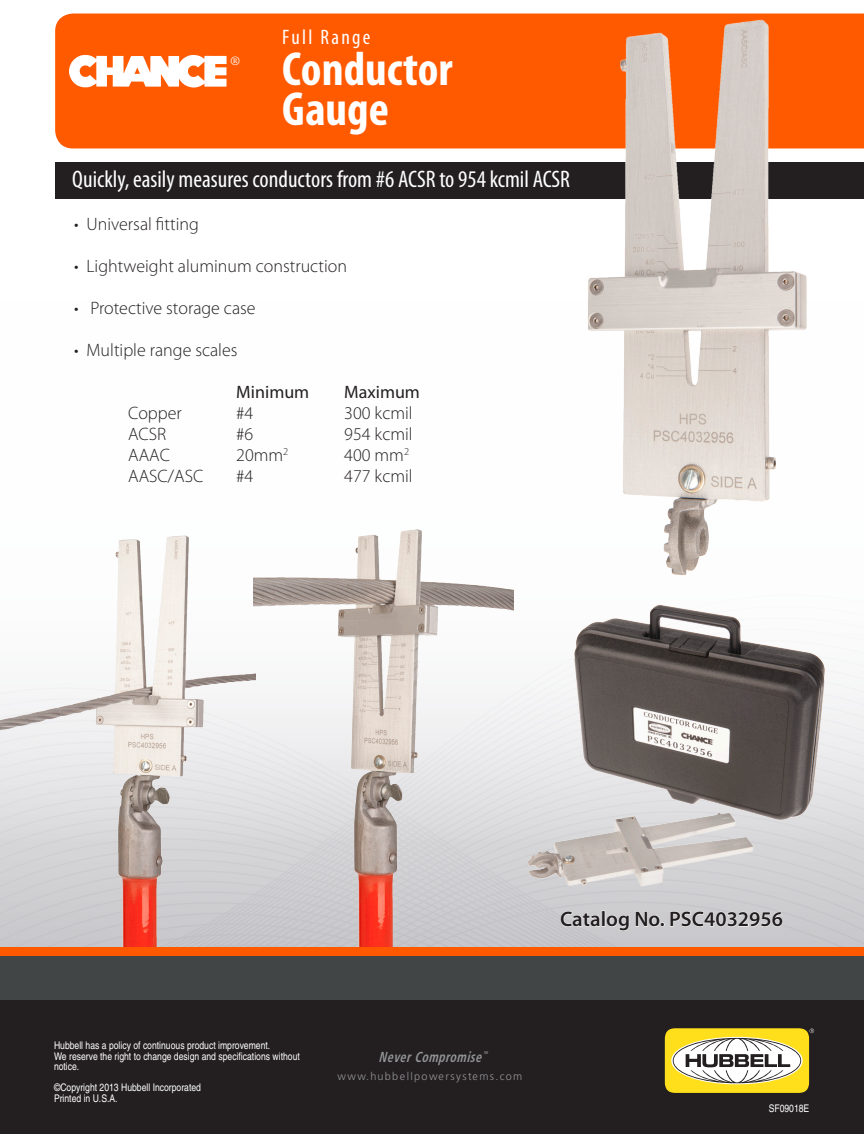
<style>
.page{position:relative;width:864px;height:1134px;background:#fff}
.page>*{position:absolute;margin:0;border:0;box-sizing:border-box;transform-origin:0 0}
.t1{font:700 condensed 48px "Myriad Pro";color:#fff}
.t2{font:condensed 24px "Myriad Pro";color:#fff}
.t3{font:600 21px "Myriad Pro";color:#231f20}
.t4{font:condensed 21px "Myriad Pro";letter-spacing:.11em;color:#fff}
.t5{font:300 18px "Myriad Pro";color:#231f20}
.t6{font:18px "Myriad Pro";color:#231f20}
.t7{font:italic 700 condensed 14.55px "Frutiger";color:#939598;scale:.83 1}
.t8{font:12.6px "Times";color:#fff}
.t9{font:300 10.95px "Frutiger";letter-spacing:.12em;color:#939598}
.t10{font:condensed 10.5px/10.5px "Helvetica";color:#fff}
.t11{font:italic 700 condensed 3.9px "Frutiger";color:#939598;scale:.83 1}
</style>
<div class="page">
<div style="left:55px;top:14px;width:809px;height:134px;background:#ff5a00"></div>
<svg style="left:514px;top:657px;width:350px;height:291px"></svg>
<div style="left:0;top:982px;width:864px;height:152px;background:#231f20"></div>
<div style="left:665px;top:1028px;width:144px;height:65px;background:#ffdf1b;border-radius:11px"></div>
<svg style="left:673px;top:1038px;width:128px;height:45px"></svg>
<svg style="left:810px;top:1029px;width:4px;height:4px"></svg>
<div style="left:55px;top:162px;width:809px;height:36px;background:#231f20"></div>
<img style="left:69px;top:55px;width:158px;height:34px">
<svg style="left:560px;top:911px;width:40px;height:16px"></svg>
<div style="left:602px;top:911px;width:3px;height:15px;border:1px solid #fff"></div>
<svg style="left:606px;top:911px;width:58px;height:20px"></svg>
<svg style="left:670px;top:911px;width:113px;height:16px"></svg>
<img style="left:526px;top:605px;width:300px;height:284px">
<img style="left:0;top:535px;width:254px;height:413px">
<img style="left:254px;top:529px;width:260px;height:419px">
<img style="left:585px;top:14px;width:224px;height:561px">
<div style="left:0;top:951px;width:864px;height:49px;background:#414545"></div>
<div style="left:0;top:948px;width:864px;height:8px;background:#ff5900"></div>
<p class="t4" style="left:282px;top:25px;width:90px">Full Range</p>
<p class="t1" style="left:282px;top:39px;width:172px">Conductor</p>
<p class="t1" style="left:282px;top:80px;width:108px">Gauge</p>
<p class="t2" style="left:72px;top:164px;width:499px">Quickly, easily measures conductors from #6 ACSR to 954 kcmil ACSR</p>
<p class="t8" style="left:230px;top:53px;width:11px">®</p>
<p class="t5" style="left:74px;top:213px;width:126px">• Universal fitting</p>
<p class="t5" style="left:74px;top:255px;width:274px">• Lightweight aluminum construction</p>
<p class="t5" style="left:74px;top:297px;width:183px">• Protective storage case</p>
<p class="t5" style="left:74px;top:339px;width:165px">• Multiple range scales</p>
<p class="t6" style="left:236px;top:381px;width:75px">Minimum</p>
<p class="t6" style="left:344px;top:381px;width:77px">Maximum</p>
<p class="t5" style="left:128px;top:402px;width:55px">Copper</p>
<p class="t5" style="left:236px;top:402px;width:19px">#4</p>
<p class="t5" style="left:344px;top:402px;width:70px">300 kcmil</p>
<p class="t5" style="left:128px;top:423px;width:40px">ACSR</p>
<p class="t5" style="left:236px;top:423px;width:19px">#6</p>
<p class="t5" style="left:344px;top:423px;width:70px">954 kcmil</p>
<p class="t5" style="left:128px;top:444px;width:43px">AAAC</p>
<p class="t5" style="left:236px;top:444px;width:54px">20mm<sup>2</sup></p>
<p class="t5" style="left:344px;top:444px;width:66px">400 mm<sup>2</sup></p>
<p class="t5" style="left:128px;top:465px;width:77px">AASC/ASC</p>
<p class="t5" style="left:236px;top:465px;width:19px">#4</p>
<p class="t5" style="left:344px;top:465px;width:70px">477 kcmil</p>
<p class="t3" style="left:560px;top:906px;width:224px">Catalog No. PSC4032956</p>
<p class="t10" style="left:54px;top:1040px;width:218px">Hubbell has a policy of continuous product improvement.</p>
<p class="t10" style="left:54px;top:1051px;width:247px">We reserve the right to change design and specifications without notice.</p>
<p class="t10" style="left:54px;top:1082px;width:149px">©Copyright 2013 Hubbell Incorporated</p>
<p class="t10" style="left:54px;top:1093px;width:65px">Printed in U.S.A.</p>
<p class="t7" style="left:379px;top:1048px;width:130px">NeverCompromise</p>
<p class="t9" style="left:338px;top:1070px;width:186px">www.hubbellpowersystems.com</p>
<p class="t11" style="left:484px;top:1051px;width:8px">TM</p>
<p class="t10" style="left:769px;top:1103px;width:42px">SF09018E</p>
</div>
